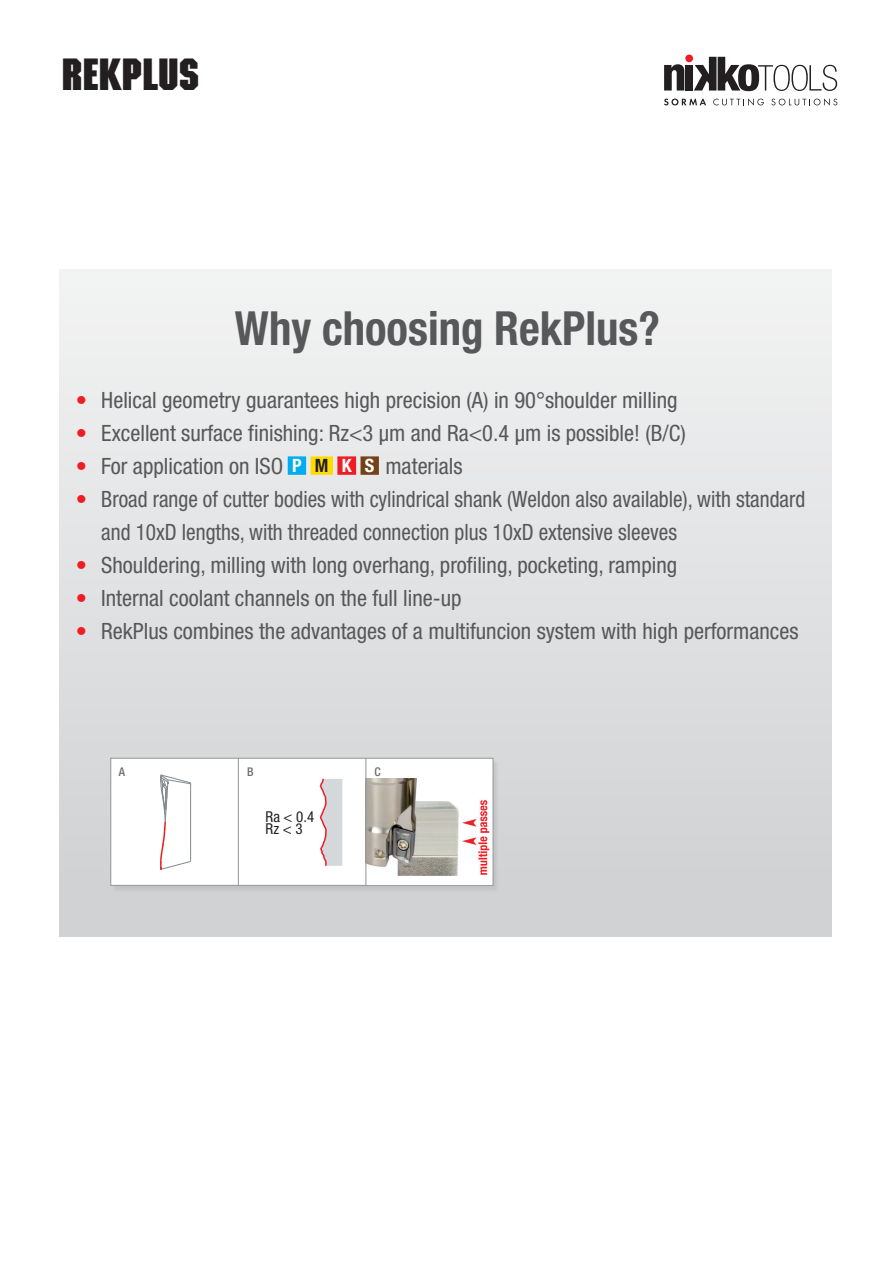
<style>
.page{position:relative;width:893px;height:1263px;background:#fff}
.page>*{position:absolute;margin:0;border:0;box-sizing:border-box;transform-origin:0 0}
.t1{font:700 condensed 47.1px "Helvetica Neue LT Pro";color:#57585a;scale:.95 1}
.t2{font:700 45px "Machine ITC";color:#231f20}
.TITOLO{font:condensed 22.5px "Helvetica Neue LT Pro";color:#57585a}
.TITOLO-2{font:condensed 22.5px "Helvetica Neue LT Pro";color:#57585a;scale:.95 1}
.NSP_ISO{font:700 condensed 18.45px "Helvetica Neue LT Pro";color:#fff}
.t3{font:condensed 15px/12px "Helvetica Neue LT Pro";color:#231f20}
.TITOLO-3{font:500 condensed 12px "Helvetica Neue LT Pro";color:#6c6d70}
.s1{color:#ee1d23}
.s2{color:#231f20}
</style>
<div class="page">
<div style="left:60px;top:269px;width:772px;height:667px;background:linear-gradient(to bottom,#f3f3f4,#cecfd1)"></div>
<div style="left:288px;top:456px;width:18px;height:19px;background:#00aeef"></div>
<div style="left:311px;top:456px;width:22px;height:19px;background:#ffdc01"></div>
<div style="left:337px;top:456px;width:19px;height:19px;background:#ee1d23"></div>
<div style="left:361px;top:456px;width:18px;height:19px;background:#744218"></div>
<div style="left:685px;top:54px;width:8px;height:8px;background:#ee1d23;border-radius:50%"></div>
<svg style="left:664px;top:64px;width:20px;height:27px"></svg>
<div style="left:685px;top:65px;width:8px;height:26px;background:#231f20"></div>
<svg style="left:694px;top:57px;width:143px;height:34px"></svg>
<svg style="left:664px;top:99px;width:42px;height:6px"></svg>
<svg style="left:713px;top:98px;width:51px;height:8px"></svg>
<svg style="left:771px;top:98px;width:66px;height:8px"></svg>
<div style="left:111px;top:759px;width:389px;height:133px;background:#939598;opacity:.25"></div>
<div style="left:111px;top:758px;width:382px;height:127px;background:#fff;border:1px solid #939598"></div>
<hr style="left:238px;top:758px;width:1px;height:127px;background:#939598">
<svg style="left:160px;top:774px;width:32px;height:96px"></svg>
<svg style="left:319px;top:778px;width:23px;height:88px"></svg>
<img style="left:367px;top:778px;width:125px;height:106px">
<hr style="left:366px;top:758px;width:1px;height:127px;background:#939598">
<p class="t2" style="left:61px;top:48px;width:140px">REKPLUS</p>
<p class="t1" style="left:235px;top:300px;width:449px">Why choosing RekPlus?</p>
<p class="TITOLO" style="left:76px;top:387px;width:603px"><span class="s1">•</span> Helical geometry guarantees high precision (A) in 90°shoulder milling</p>
<p class="TITOLO" style="left:76px;top:420px;width:612px"><span class="s1">•</span> Excellent surface finishing: Rz&lt;3 μm and Ra&lt;0.4 μm is possible! (B/C)</p>
<p class="TITOLO" style="left:76px;top:453px;width:209px"><span class="s1">•</span> For application on ISO</p>
<p class="NSP_ISO" style="left:292px;top:455px;width:84px">P <span class="s2">M</span> K S</p>
<p class="TITOLO" style="left:385px;top:453px;width:79px">materials</p>
<p class="TITOLO-2" style="left:76px;top:486px;width:769px"><span class="s1">•</span> Broad range of cutter bodies with cylindrical shank (Weldon also available), with standard</p>
<p class="TITOLO-2" style="left:101px;top:519px;width:608px">and 10xD lengths, with threaded connection plus 10xD extensive sleeves</p>
<p class="TITOLO" style="left:76px;top:552px;width:603px"><span class="s1">•</span> Shouldering, milling with long overhang, profiling, pocketing, ramping</p>
<p class="TITOLO" style="left:76px;top:585px;width:387px"><span class="s1">•</span> Internal coolant channels on the full line-up</p>
<p class="TITOLO" style="left:76px;top:618px;width:724px"><span class="s1">•</span> RekPlus combines the advantages of a multifuncion system with high performances</p>
<p class="TITOLO-3" style="left:119px;top:765px;width:8px">A</p>
<p class="TITOLO-3" style="left:247px;top:765px;width:8px">B</p>
<p class="TITOLO-3" style="left:375px;top:765px;width:8px">C</p>
<p class="t3" style="left:266px;top:810px;width:50px">Ra &lt; 0.4<br>Rz &lt; 3</p>
</div>
